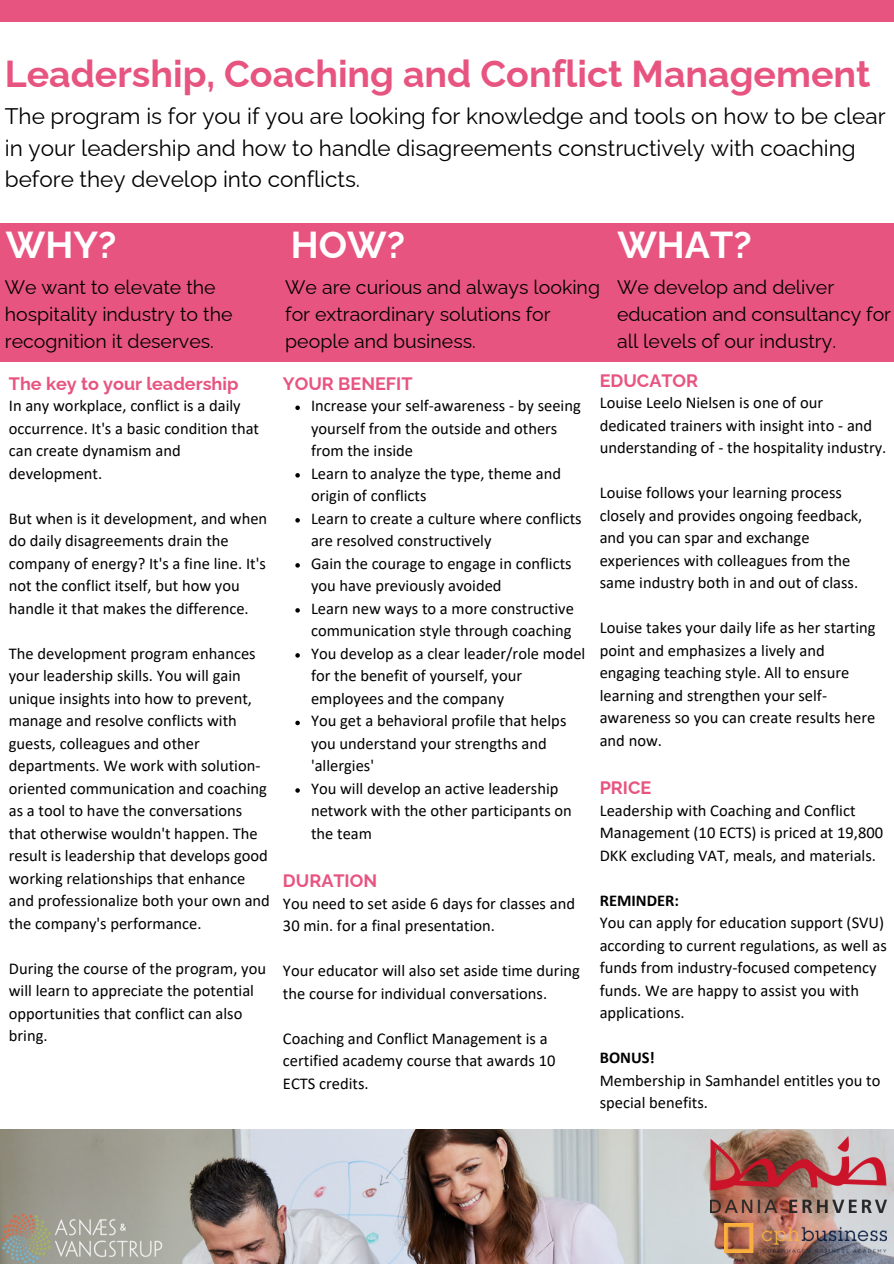
<style>
.page{position:relative;width:894px;height:1264px;background:#fff}
.page>*{position:absolute;margin:0;border:0;box-sizing:border-box;transform-origin:0 0}
.t1{font:700 37.5px "Raleway";color:#e75480}
.t2{font:700 37.5px "Raleway";color:#fff}
.t3{font:22.5px/31.5px "Raleway";color:#000}
.t4{font:19.5px/27px "Raleway";color:#000}
.t5{font:700 18px "Raleway";color:#e75480}
.t6{font:16.5px/22.5px "Calibri";color:#000}
.t7{font:700 16.5px "Calibri";color:#000}
</style>
<div class="page">
<img style="left:0;top:1129px;width:893px;height:134px">
<div style="left:0;top:0;width:893px;height:22px;background:#e75480"></div>
<div style="left:0;top:223px;width:893px;height:139px;background:#e75480"></div>
<img style="left:0;top:1212px;width:162px;height:51px">
<img style="left:724px;top:1223px;width:162px;height:29px">
<img style="left:710px;top:1136px;width:176px;height:76px">
<svg style="left:295px;top:405px;width:5px;height:5px"></svg>
<svg style="left:295px;top:473px;width:5px;height:4px"></svg>
<svg style="left:295px;top:518px;width:5px;height:4px"></svg>
<svg style="left:295px;top:563px;width:5px;height:4px"></svg>
<svg style="left:295px;top:608px;width:5px;height:4px"></svg>
<svg style="left:295px;top:653px;width:5px;height:4px"></svg>
<svg style="left:295px;top:720px;width:5px;height:5px"></svg>
<svg style="left:295px;top:788px;width:5px;height:4px"></svg>
<p class="t1" style="left:5px;top:52px;width:867px">Leadership, Coaching and Conflict Management</p>
<p class="t3" style="left:5px;top:100px;width:882px">The program is for you if you are looking for knowledge and tools on how to be clear in your leadership and how to handle disagreements constructively with coaching before they develop into conflicts.</p>
<p class="t2" style="left:6px;top:223px;width:112px">WHY?</p>
<p class="t2" style="left:291px;top:223px;width:115px">HOW?</p>
<p class="t2" style="left:617px;top:223px;width:136px">WHAT?</p>
<p class="t4" style="left:5px;top:273px;width:229px">We want to elevate the hospitality industry to the recognition it deserves.</p>
<p class="t4" style="left:285px;top:273px;width:316px">We are curious and always looking for extraordinary solutions for people and business.</p>
<p class="t4" style="left:617px;top:273px;width:275px">We develop and deliver education and consultancy for all levels of our industry.</p>
<p class="t5" style="left:9px;top:373px;width:231px">The key to your leadership</p>
<p class="t6" style="left:9px;top:396px;width:252px">In any workplace, conflict is a daily occurrence. It's a basic condition that can create dynamism and development.</p>
<p class="t6" style="left:9px;top:508px;width:260px">But when is it development, and when do daily disagreements drain the company of energy? It's a fine line. It's not the conflict itself, but how you handle it that makes the difference.</p>
<p class="t6" style="left:9px;top:643px;width:262px">The development program enhances your leadership skills. You will gain unique insights into how to prevent, manage and resolve conflicts with guests, colleagues and other departments. We work with solution&shy;oriented communication and coaching as a tool to have the conversations that otherwise wouldn't happen. The result is leadership that develops good working relationships that enhance and professionalize both your own and the company's performance.</p>
<p class="t6" style="left:9px;top:958px;width:258px">During the course of the program, you will learn to appreciate the potential opportunities that conflict can also bring.</p>
<p class="t5" style="left:599px;top:370px;width:100px">EDUCATOR</p>
<p class="t6" style="left:599px;top:393px;width:288px">Louise Leelo Nielsen is one of our dedicated trainers with insight into - and understanding of - the hospitality industry.</p>
<p class="t6" style="left:599px;top:483px;width:264px">Louise follows your learning process closely and provides ongoing feedback, and you can spar and exchange experiences with colleagues from the same industry both in and out of class.</p>
<p class="t6" style="left:599px;top:618px;width:277px">Louise takes your daily life as her starting point and emphasizes a lively and engaging teaching style. All to ensure learning and strengthen your self&shy;awareness so you can create results here and now.</p>
<p class="t5" style="left:599px;top:777px;width:53px">PRICE</p>
<p class="t6" style="left:599px;top:800px;width:285px">Leadership with Coaching and Conflict<br>Management (10 ECTS) is priced at 19,800<br>DKK excluding VAT, meals, and materials.</p>
<p class="t7" style="left:599px;top:893px;width:81px">REMINDER:</p>
<p class="t6" style="left:599px;top:913px;width:288px">You can apply for education support (SVU) according to current regulations, as well as funds from industry-focused competency funds. We are happy to assist you with applications.</p>
<p class="t7" style="left:599px;top:1051px;width:57px">BONUS!</p>
<p class="t6" style="left:599px;top:1070px;width:282px">Membership in Samhandel entitles you to special benefits.</p>
<p class="t5" style="left:283px;top:373px;width:131px">YOUR BENEFIT</p>
<p class="t6" style="left:311px;top:396px;width:271px">Increase your self-awareness - by seeing yourself from the outside and others from the inside</p>
<p class="t6" style="left:311px;top:463px;width:251px">Learn to analyze the type, theme and origin of conflicts</p>
<p class="t6" style="left:311px;top:508px;width:272px">Learn to create a culture where conflicts are resolved constructively</p>
<p class="t6" style="left:311px;top:553px;width:262px">Gain the courage to engage in conflicts you have previously avoided</p>
<p class="t6" style="left:311px;top:598px;width:264px">Learn new ways to a more constructive communication style through coaching</p>
<p class="t6" style="left:311px;top:643px;width:276px">You develop as a clear leader/role model for the benefit of yourself, your employees and the company</p>
<p class="t6" style="left:311px;top:711px;width:257px">You get a behavioral profile that helps you understand your strengths and 'allergies'</p>
<p class="t6" style="left:311px;top:778px;width:262px">You will develop an active leadership network with the other participants on the team</p>
<p class="t5" style="left:283px;top:870px;width:96px">DURATION</p>
<p class="t6" style="left:283px;top:893px;width:293px">You need to set aside 6 days for classes and<br>30 min. for a final presentation.</p>
<p class="t6" style="left:283px;top:960px;width:298px">Your educator will also set aside time during the course for individual conversations.</p>
<p class="t6" style="left:283px;top:1028px;width:274px">Coaching and Conflict Management is a certified academy course that awards 10<br>ECTS credits.</p>
</div>
